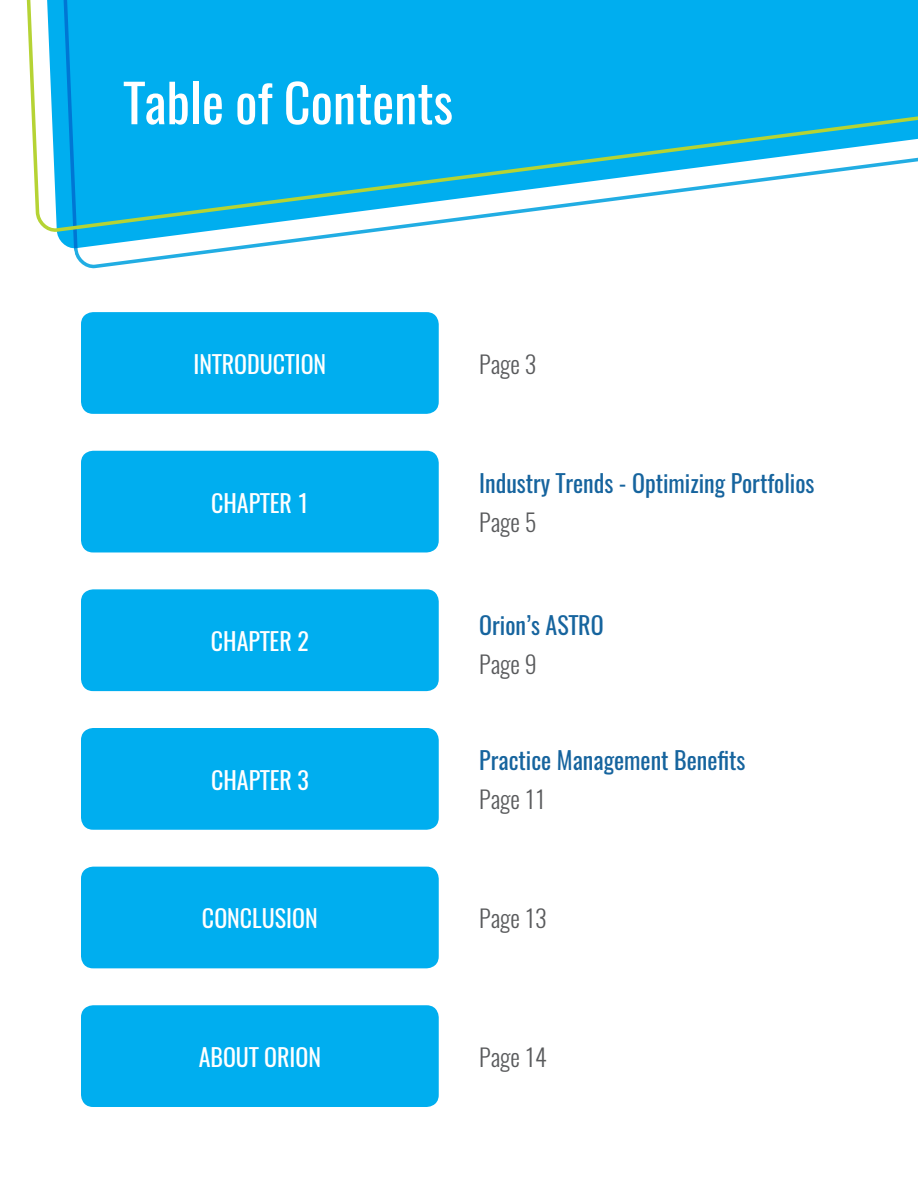
<style>
.page{position:relative;width:918px;height:1188px;background:#fff}
.page>*{position:absolute;margin:0;border:0;box-sizing:border-box;transform-origin:0 0}
.t1{font:52.5px "Oswald";color:#fff}
.t2{font:24px "Oswald";color:#16649e}
.t3{font:24px "Oswald";color:#fff}
.t4{font:300 24px "Oswald";color:#595a5c}
</style>
<div class="page">
<div style="left:81px;top:312px;width:358px;height:102px;background:#00aeef;border-radius:12px"></div>
<div style="left:81px;top:451px;width:358px;height:101px;background:#00aeef;border-radius:12px"></div>
<div style="left:81px;top:589px;width:358px;height:102px;background:#00aeef;border-radius:12px"></div>
<div style="left:81px;top:728px;width:358px;height:102px;background:#00aeef;border-radius:12px"></div>
<div style="left:81px;top:867px;width:358px;height:101px;background:#00aeef;border-radius:12px"></div>
<div style="left:81px;top:1005px;width:358px;height:102px;background:#00aeef;border-radius:12px"></div>
<svg style="left:57px;top:233px;width:309px;height:36px"></svg>
<svg style="left:26px;top:0;width:892px;height:233px"></svg>
<h1 class="t1" style="left:124px;top:56px;width:331px">Table of Contents</h1>
<p class="t3" style="left:193px;top:343px;width:134px">INTRODUCTION</p>
<p class="t3" style="left:211px;top:481px;width:99px">CHAPTER 1</p>
<p class="t3" style="left:211px;top:620px;width:99px">CHAPTER 2</p>
<p class="t3" style="left:211px;top:759px;width:99px">CHAPTER 3</p>
<p class="t3" style="left:202px;top:897px;width:117px">CONCLUSION</p>
<p class="t3" style="left:199px;top:1036px;width:124px">ABOUT ORION</p>
<p class="t4" style="left:479px;top:343px;width:59px">Page 3</p>
<p class="t2" style="left:479px;top:462px;width:337px">Industry Trends - Optimizing Portfolios</p>
<p class="t4" style="left:479px;top:501px;width:59px">Page 5</p>
<p class="t2" style="left:479px;top:604px;width:126px">Orion’s ASTRO</p>
<p class="t4" style="left:479px;top:643px;width:59px">Page 9</p>
<p class="t2" style="left:479px;top:739px;width:268px">Practice Management Benefits</p>
<p class="t4" style="left:479px;top:778px;width:68px">Page 11</p>
<p class="t4" style="left:479px;top:897px;width:69px">Page 13</p>
<p class="t4" style="left:479px;top:1036px;width:69px">Page 14</p>
</div>
